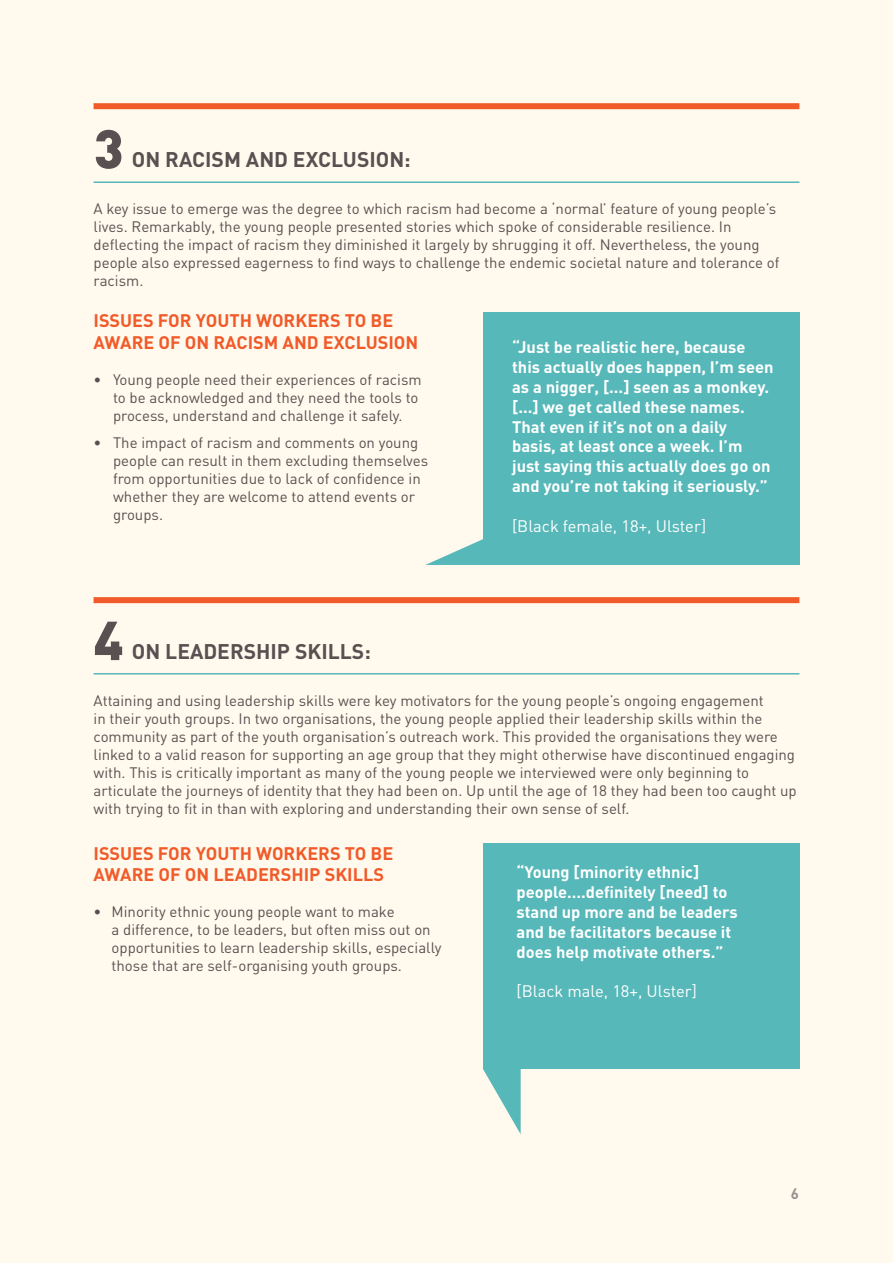
<style>
.page{position:relative;width:893px;height:1263px;background:#fffaed}
.page>*{position:absolute;margin:0;border:0;box-sizing:border-box;transform-origin:0 0}
.t1{font:900 54px "DIN";color:#585152}
.t2{font:700 21px "DIN";color:#585152}
.t3{font:700 18px/21.6px "DIN";color:#f15a29}
.t4{font:700 16.5px/19.8px "DIN";color:#fff}
.t5{font:16.5px "DIN";color:#fff}
.t6{font:15px/18px "DIN";color:#585152}
.t7{font:700 15px "DIN";color:#979192}
</style>
<div class="page">
<hr style="left:94px;top:181px;width:705px;height:2px;background:#57b8b9">
<div style="left:483px;top:312px;width:316px;height:253px;background:#57b8b9"></div>
<hr style="left:94px;top:673px;width:705px;height:1px;background:#57b8b9">
<div style="left:483px;top:843px;width:316px;height:225px;background:#57b8b9"></div>
<div style="left:94px;top:597px;width:705px;height:6px;background:#f15a29"></div>
<div style="left:94px;top:103px;width:705px;height:6px;background:#f15a29"></div>
<svg style="left:425px;top:539px;width:58px;height:26px"></svg>
<svg style="left:483px;top:1068px;width:38px;height:66px"></svg>
<h1 class="t1" style="left:94px;top:113px;width:32px">3</h1>
<h2 class="t2" style="left:132px;top:146px;width:280px">ON RACISM AND EXCLUSION:</h2>
<p class="t6" style="left:94px;top:200px;width:688px">A key issue to emerge was the degree to which racism had become a ‘normal’ feature of young people’s lives. Remarkably, the young people presented stories which spoke of considerable resilience. In deflecting the impact of racism they diminished it largely by shrugging it off. Nevertheless, the young people also expressed eagerness to find ways to challenge the endemic societal nature and tolerance of racism.</p>
<p class="t3" style="left:94px;top:309px;width:326px">ISSUES FOR YOUTH WORKERS TO BE<br>AWARE OF ON RACISM AND EXCLUSION</p>
<p class="t6" style="left:113px;top:370px;width:310px;text-indent:-19px">• Young people need their experiences of racism to be acknowledged and they need the tools to process, understand and challenge it safely.</p>
<p class="t6" style="left:113px;top:433px;width:317px;text-indent:-19px">• The impact of racism and comments on young people can result in them excluding themselves from opportunities due to lack of confidence in whether they are welcome to attend events or groups.</p>
<h1 class="t1" style="left:94px;top:604px;width:32px">4</h1>
<h2 class="t2" style="left:132px;top:638px;width:240px">ON LEADERSHIP SKILLS:</h2>
<p class="t4" style="left:512px;top:337px;width:263px">“Just be realistic here, because this actually does happen, I’m seen as a nigger, [...] seen as a monkey. [...] we get called these names.<br>That even if it’s not on a daily basis, at least once a week. I’m just saying this actually does go on and you’re not taking it seriously.”</p>
<p class="t5" style="left:512px;top:515px;width:195px">[Black female, 18+, Ulster]</p>
<p class="t6" style="left:94px;top:691px;width:705px">Attaining and using leadership skills were key motivators for the young people’s ongoing engagement<br>in their youth groups. In two organisations, the young people applied their leadership skills within the community as part of the youth organisation’s outreach work. This provided the organisations they were linked to a valid reason for supporting an age group that they might otherwise have discontinued engaging with. This is critically important as many of the young people we interviewed were only beginning to articulate the journeys of identity that they had been on. Up until the age of 18 they had been too caught up with trying to fit in than with exploring and understanding their own sense of self.</p>
<p class="t3" style="left:94px;top:841px;width:301px">ISSUES FOR YOUTH WORKERS TO BE<br>AWARE OF ON LEADERSHIP SKILLS</p>
<p class="t6" style="left:112px;top:902px;width:331px;text-indent:-18px">• Minority ethnic young people want to make<br>a difference, to be leaders, but often miss out on opportunities to learn leadership skills, especially those that are self-organising youth groups.</p>
<p class="t4" style="left:517px;top:862px;width:223px">“Young [minority ethnic] people….definitely [need] to stand up more and be leaders and be facilitators because it does help motivate others.”</p>
<p class="t5" style="left:517px;top:981px;width:182px">[Black male, 18+, Ulster]</p>
<p class="t7" style="left:791px;top:1184px;width:10px">6</p>
</div>
